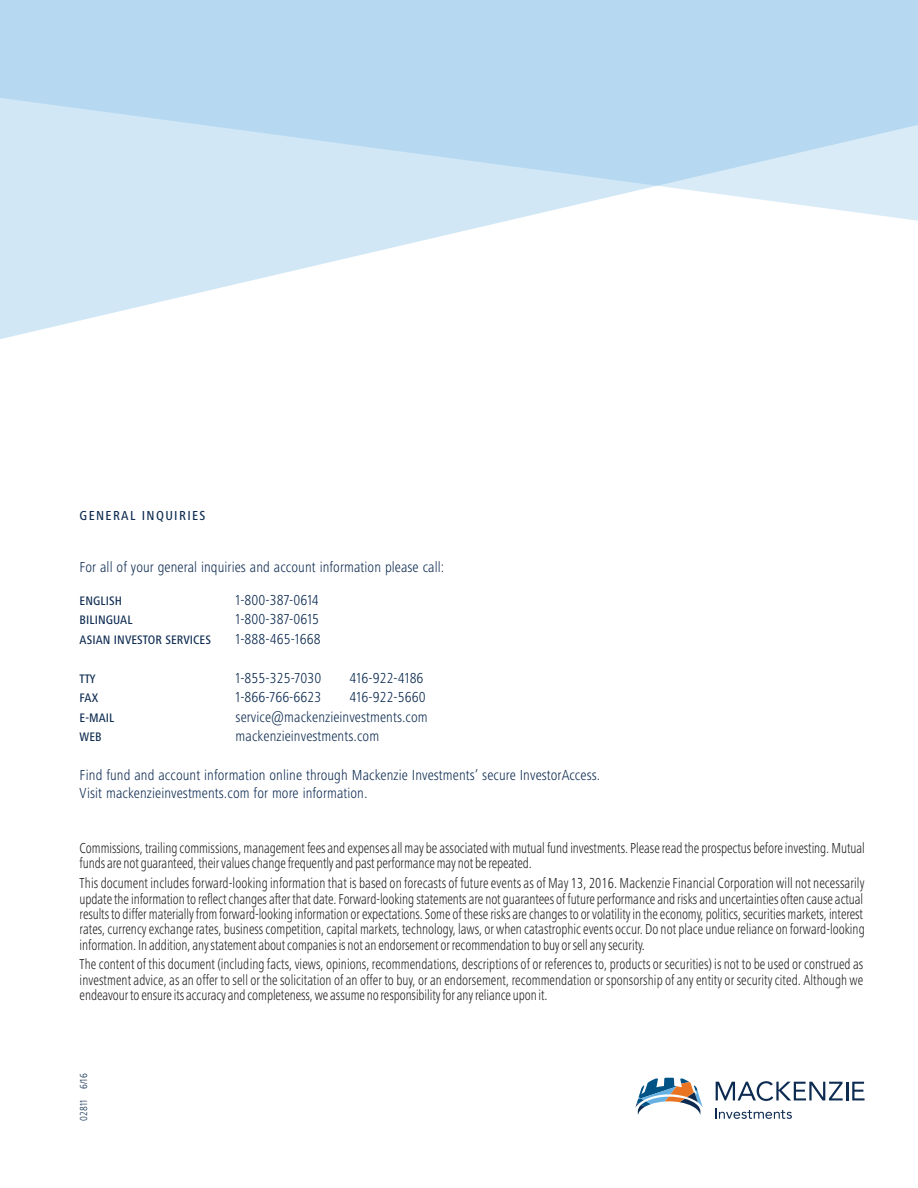
<style>
.page{position:relative;width:918px;height:1188px;background:#fff}
.page>*{position:absolute;margin:0;border:0;box-sizing:border-box;transform-origin:0 0}
.wp-Disclaimer{font:300 condensed 15px/15.3px "Frutiger Next Pro";letter-spacing:-.005em;color:#231f20;text-align:justify;scale:.9 1}
.AddressSlug_Text{font:300 condensed 15px/18.8px "Frutiger Next Pro";letter-spacing:.005em;color:#0d2b51}
.AddressSlug_BoldC{font:300 condensed 15px "Frutiger Next Pro";letter-spacing:.005em;color:#0d2b51}
.AddressSlug_Gener{font:500 condensed 13.5px "Frutiger Next Pro";letter-spacing:.1em;color:#0d2b51}
.AddressSlug_BoldC-2{font:500 condensed 12.75px "Frutiger Next Pro";letter-spacing:.005em;color:#0d2b51}
.AddressSlug_Proje{font:300 condensed 10.5px "Frutiger Next Pro";color:#0d2b51}
</style>
<div class="page">
<svg style="left:635px;top:1078px;width:68px;height:37px"></svg>
<svg style="left:716px;top:1081px;width:149px;height:20px"></svg>
<svg style="left:716px;top:1108px;width:76px;height:11px"></svg>
<svg style="left:0;top:222px;width:501px;height:117px"></svg>
<svg style="left:0;top:0;width:918px;height:222px;background:#c1def3"></svg>
<p class="AddressSlug_Gener" style="left:80px;top:508px;width:127px">GENERAL INQUIRIES</p>
<p class="AddressSlug_Text" style="left:80px;top:557px;width:366px">For all of your general inquiries and account information please call:</p>
<p class="AddressSlug_BoldC-2" style="left:80px;top:593px;width:44px">ENGLISH</p>
<p class="AddressSlug_BoldC" style="left:236px;top:591px;width:85px">1-800-387-0614</p>
<p class="AddressSlug_BoldC-2" style="left:80px;top:613px;width:54px">BILINGUAL</p>
<p class="AddressSlug_BoldC" style="left:236px;top:611px;width:85px">1-800-387-0615</p>
<p class="AddressSlug_BoldC-2" style="left:80px;top:632px;width:133px">ASIAN INVESTOR SERVICES</p>
<p class="AddressSlug_BoldC" style="left:236px;top:630px;width:86px">1-888-465-1668</p>
<p class="AddressSlug_BoldC-2" style="left:80px;top:671px;width:17px">TTY</p>
<p class="AddressSlug_BoldC" style="left:236px;top:669px;width:87px">1-855-325-7030</p>
<p class="AddressSlug_BoldC" style="left:350px;top:669px;width:75px">416-922-4186</p>
<p class="AddressSlug_BoldC-2" style="left:80px;top:691px;width:20px">FAX</p>
<p class="AddressSlug_BoldC" style="left:236px;top:689px;width:87px">1-866-766-6623</p>
<p class="AddressSlug_BoldC" style="left:350px;top:689px;width:77px">416-922-5660</p>
<p class="AddressSlug_BoldC-2" style="left:80px;top:710px;width:36px">E-MAIL</p>
<p class="AddressSlug_BoldC" style="left:236px;top:708px;width:194px">service@mackenzieinvestments.com</p>
<p class="AddressSlug_BoldC-2" style="left:80px;top:730px;width:24px">WEB</p>
<p class="AddressSlug_BoldC" style="left:236px;top:728px;width:145px">mackenzieinvestments.com</p>
<p class="AddressSlug_Text" style="left:80px;top:765px;width:522px">Find fund and account information online through Mackenzie Investments’ secure InvestorAccess.<br>Visit mackenzieinvestments.com for more information.</p>
<p class="wp-Disclaimer" style="left:80px;top:840px;width:874px">Commissions, trailing commissions, management fees and expenses all may be associated with mutual fund investments. Please read the prospectus before investing. Mutual funds are not guaranteed, their values change frequently and past performance may not be repeated.</p>
<p class="wp-Disclaimer" style="left:80px;top:875px;width:874px">This document includes forward-looking information that is based on forecasts of future events as of May 13, 2016. Mackenzie Financial Corporation will not necessarily update the information to reflect changes after that date. Forward-looking statements are not guarantees of future performance and risks and uncertainties often cause actual results to differ materially from forward-looking information or expectations. Some of these risks are changes to or volatility in the economy, politics, securities markets, interest rates, currency exchange rates, business competition, capital markets, technology, laws, or when catastrophic events occur. Do not place undue reliance on forward-looking information. In addition, any statement about companies is not an endorsement or recommendation to buy or sell any security.</p>
<p class="wp-Disclaimer" style="left:80px;top:957px;width:872px">The content of this document (including facts, views, opinions, recommendations, descriptions of or references to, products or securities) is not to be used or construed as investment advice, as an offer to sell or the solicitation of an offer to buy, or an endorsement, recommendation or sponsorship of any entity or security cited. Although we endeavour to ensure its accuracy and completeness, we assume no responsibility for any reliance upon it.</p>
<p class="AddressSlug_Proje" style="left:78px;top:1120px;width:49px;rotate:-90deg">02811 6/16</p>
</div>
